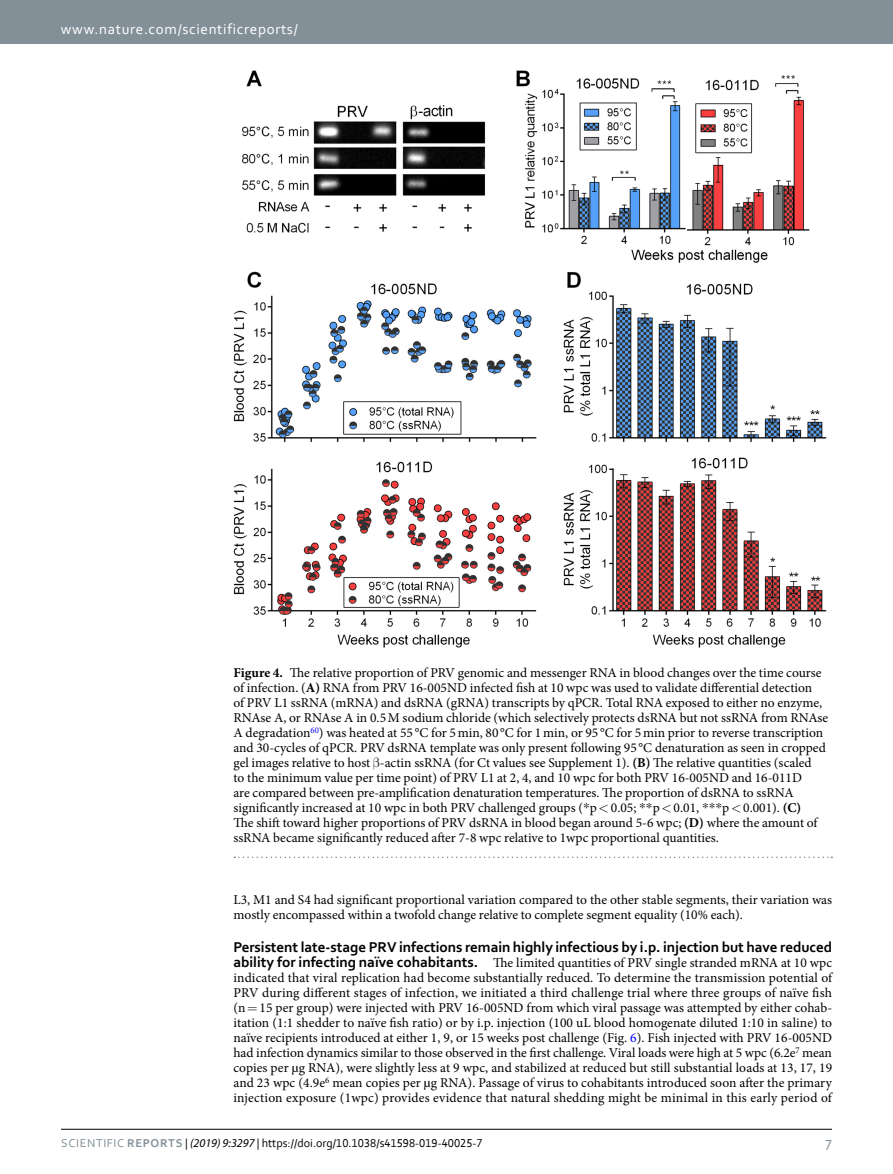
<style>
.page{position:relative;width:893px;height:1174px;background:#fff}
.page>*{position:absolute;margin:0;border:0;box-sizing:border-box;transform-origin:0 0}
.t1{font:15px "Corbel Bold 2";letter-spacing:-.005em;color:#000}
.t2{font:15px "Corbel 2";letter-spacing:.045em;color:#fff}
.t3{font:15px "Corbel 2";color:#839097}
.t4{font:13.5px/15px "Minion Pro";color:#000}
.t5{font:12px "Corbel";color:#000}
.s1{font-weight:700}
.s2{font-family:"STIX General"}
.s3{font-family:"Corbel Bold 2";font-size:15px}
.s4{color:#00f}
.s5{font-family:"Corbel 2";color:#839097}
.s6{font-family:"Corbel Bold 2";color:#839097}
.s7{font-family:"Corbel 2"}
.s8{font-family:"Myriad Pro";font-style:italic}
</style>
<div class="page">
<hr style="left:61px;top:1129px;width:771px;height:1px;background:#000">
<div style="left:0;top:0;width:893px;height:43px;background:#839097"></div>
<img style="left:233px;top:70px;width:594px;height:578px">
<svg style="left:234px;top:856px;width:598px;height:2px"></svg>
<p class="t2" style="left:61px;top:19px;width:238px">www.nature.com/scientificreports/</p>
<p class="t4" style="left:233px;top:665px;width:596px"><span class="s1">Figure 4.</span> The relative proportion of PRV genomic and messenger RNA in blood changes over the time course of infection. (<span class="s1">A)</span> RNA from PRV 16-005ND infected fish at 10 wpc was used to validate differential detection<br>of PRV L1 ssRNA (mRNA) and dsRNA (gRNA) transcripts by qPCR. Total RNA exposed to either no enzyme, RNAse A, or RNAse A in 0.5M sodium chloride (which selectively protects dsRNA but not ssRNA from RNAse A degradation<sup>60</sup>) was heated at 55 °C for 5min, 80 °C for 1min, or 95 °C for 5min prior to reverse transcription and 30-cycles of qPCR. PRV dsRNA template was only present following 95 °C denaturation as seen in cropped gel images relative to host -actin ssRNA (for Ct values see Supplement 1). <span class="s1">(B)</span> The relative quantities (scaled<br>to the minimum value per time point) of PRV L1 at 2, 4, and 10 wpc for both PRV 16-005ND and 16-011D<br>are compared between pre-amplification denaturation temperatures. The proportion of dsRNA to ssRNA significantly increased at 10 wpc in both PRV challenged groups (<span class="s2">*</span>p 0.05; <span class="s2">**</span>p 0.01, <span class="s2">***</span>p 0.001). <span class="s1">(C)<br></span>The shift toward higher proportions of PRV dsRNA in blood began around 5-6 wpc; <span class="s1">(D)</span> where the amount of ssRNA became significantly reduced after 7-8 wpc relative to 1wpc proportional quantities.</p>
<p class="t4" style="left:233px;top:892px;width:600px">L3, M1 and S4 had significant proportional variation compared to the other stable segments, their variation was mostly encompassed within a twofold change relative to complete segment equality (10% each).</p>
<p class="t1" style="left:233px;top:937px;width:600px">Persistent late-stage PRV infections remain highly infectious by i.p. injection but have reduced</p>
<p class="t4" style="left:233px;top:955px;width:600px;text-align:justify"><span class="s3">ability for infecting naïve cohabitants.</span> The limited quantities of PRV single stranded mRNA at 10 wpc indicated that viral replication had become substantially reduced. To determine the transmission potential of PRV during different stages of infection, we initiated a third challenge trial where three groups of naïve fish (n 15 per group) were injected with PRV 16-005ND from which viral passage was attempted by either cohab&shy;itation (1:1 shedder to naïve fish ratio) or by i.p. injection (100 uL blood homogenate diluted 1:10 in saline) to naïve recipients introduced at either 1, 9, or 15 weeks post challenge (Fig. <span class="s4">6</span>). Fish injected with PRV 16-005ND had infection dynamics similar to those observed in the first challenge. Viral loads were high at 5 wpc (6.2e<sup>7</sup> mean copies per <span class="s2">µ</span>g RNA), were slightly less at 9 wpc, and stabilized at reduced but still substantial loads at 13, 17, 19 and 23 wpc (4.9e<sup>6</sup> mean copies per <span class="s2">µ</span>g RNA). Passage of virus to cohabitants introduced soon after the primary injection exposure (1wpc) provides evidence that natural shedding might be minimal in this early period of</p>
<p class="t5" style="left:61px;top:1135px;width:423px"><span class="s5">Scientific</span> <span class="s6">Reports</span> <span class="s7">|</span> <span class="s8">(2019) 9:3297</span> <span class="s7">|</span> https://doi.org/10.1038/s41598-019-40025-7</p>
<p class="t3" style="left:826px;top:1132px;width:8px">7</p>
</div>
